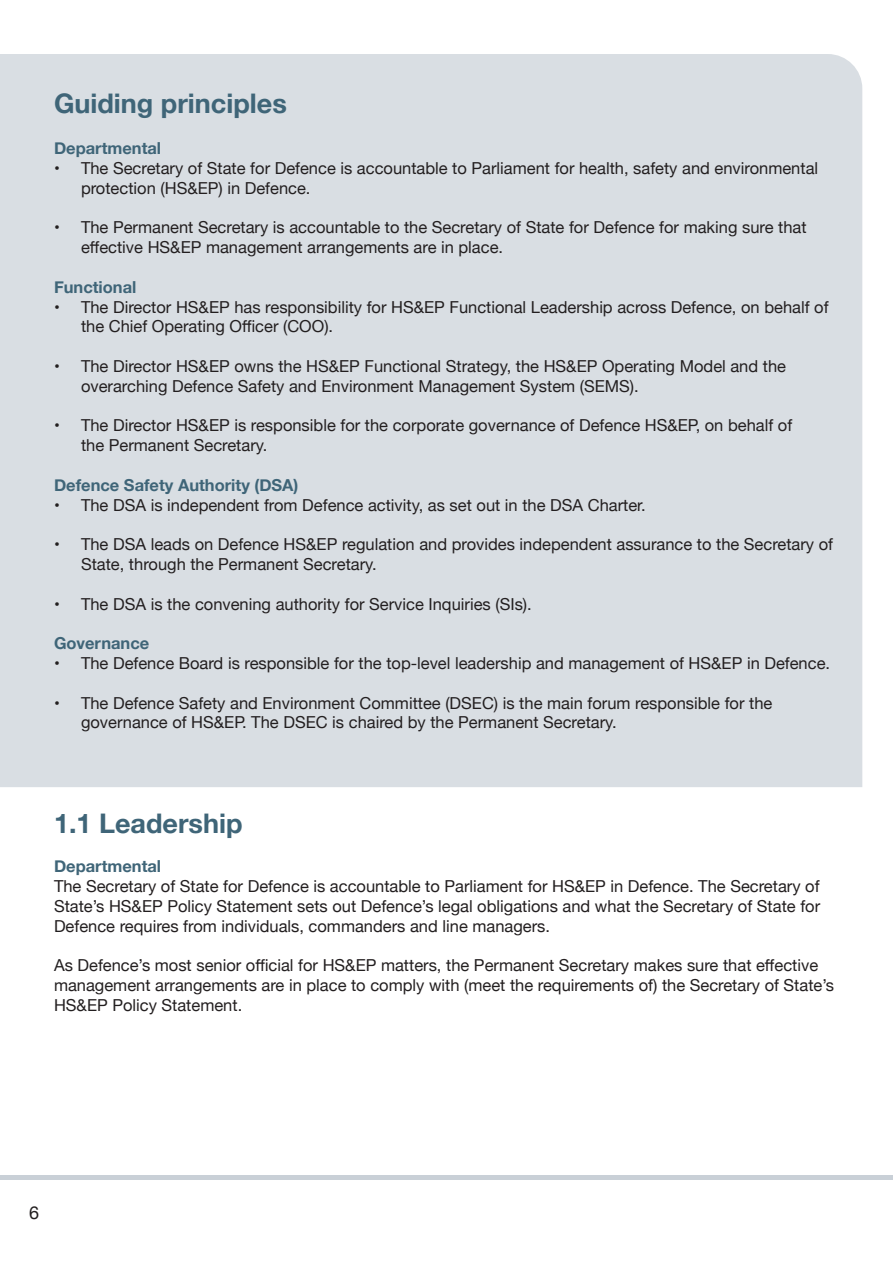
<style>
.page{position:relative;width:893px;height:1263px;background:#fff}
.page>*{position:absolute;margin:0;border:0;box-sizing:border-box;transform-origin:0 0}
.t1{font:700 27px "Helvetica Neue";color:#3f6578}
.t2{font:18px "Helvetica Neue";color:#231f20}
.t3{font:16.5px/19.8px "Helvetica Neue";color:#231f20}
.t4{font:700 16.5px "Helvetica Neue";color:#3f6578}
</style>
<div class="page">
<hr style="left:0;top:1176px;width:893px;height:4px;background:#c9d0d7">
<div style="left:0;top:54px;width:862px;height:733px;background:#d9dee3"></div>
<p class="t1" style="left:54px;top:82px;width:234px">Guiding principles</p>
<p class="t4" style="left:54px;top:135px;width:109px">Departmental</p>
<p class="t3" style="left:81px;top:159px;width:739px;text-indent:-27px">• The Secretary of State for Defence is accountable to Parliament for health, safety and environmental protection (HS&amp;EP) in Defence.</p>
<p class="t3" style="left:81px;top:219px;width:727px;text-indent:-27px">• The Permanent Secretary is accountable to the Secretary of State for Defence for making sure that effective HS&amp;EP management arrangements are in place.</p>
<p class="t4" style="left:54px;top:274px;width:84px">Functional</p>
<p class="t3" style="left:81px;top:298px;width:749px;text-indent:-27px">• The Director HS&amp;EP has responsibility for HS&amp;EP Functional Leadership across Defence, on behalf of the Chief Operating Officer (COO).</p>
<p class="t3" style="left:81px;top:357px;width:707px;text-indent:-27px">• The Director HS&amp;EP owns the HS&amp;EP Functional Strategy, the HS&amp;EP Operating Model and the overarching Defence Safety and Environment Management System (SEMS).</p>
<p class="t3" style="left:81px;top:417px;width:713px;text-indent:-27px">• The Director HS&amp;EP is responsible for the corporate governance of Defence HS&amp;EP, on behalf of the Permanent Secretary.</p>
<p class="t4" style="left:54px;top:472px;width:246px">Defence Safety Authority (DSA)</p>
<p class="t3" style="left:54px;top:496px;width:593px">• The DSA is independent from Defence activity, as set out in the DSA Charter.</p>
<p class="t3" style="left:81px;top:535px;width:754px;text-indent:-27px">• The DSA leads on Defence HS&amp;EP regulation and provides independent assurance to the Secretary of<br>State, through the Permanent Secretary.</p>
<p class="t3" style="left:54px;top:595px;width:479px">• The DSA is the convening authority for Service Inquiries (SIs).</p>
<p class="t4" style="left:54px;top:630px;width:97px">Governance</p>
<p class="t3" style="left:54px;top:654px;width:778px">• The Defence Board is responsible for the top-level leadership and management of HS&amp;EP in Defence.</p>
<p class="t3" style="left:81px;top:694px;width:693px;text-indent:-27px">• The Defence Safety and Environment Committee (DSEC) is the main forum responsible for the governance of HS&amp;EP. The DSEC is chaired by the Permanent Secretary.</p>
<p class="t1" style="left:54px;top:802px;width:190px">1.1 Leadership</p>
<p class="t4" style="left:54px;top:853px;width:109px">Departmental</p>
<p class="t3" style="left:54px;top:877px;width:768px;text-align:justify">The Secretary of State for Defence is accountable to Parliament for HS&amp;EP in Defence. The Secretary of State’s HS&amp;EP Policy Statement sets out Defence’s legal obligations and what the Secretary of State for Defence requires from individuals, commanders and line managers.</p>
<p class="t3" style="left:54px;top:957px;width:781px">As Defence’s most senior official for HS&amp;EP matters, the Permanent Secretary makes sure that effective management arrangements are in place to comply with (meet the requirements of) the Secretary of State’s<br>HS&amp;EP Policy Statement.</p>
<p class="t2" style="left:29px;top:1200px;width:12px">6</p>
</div>
